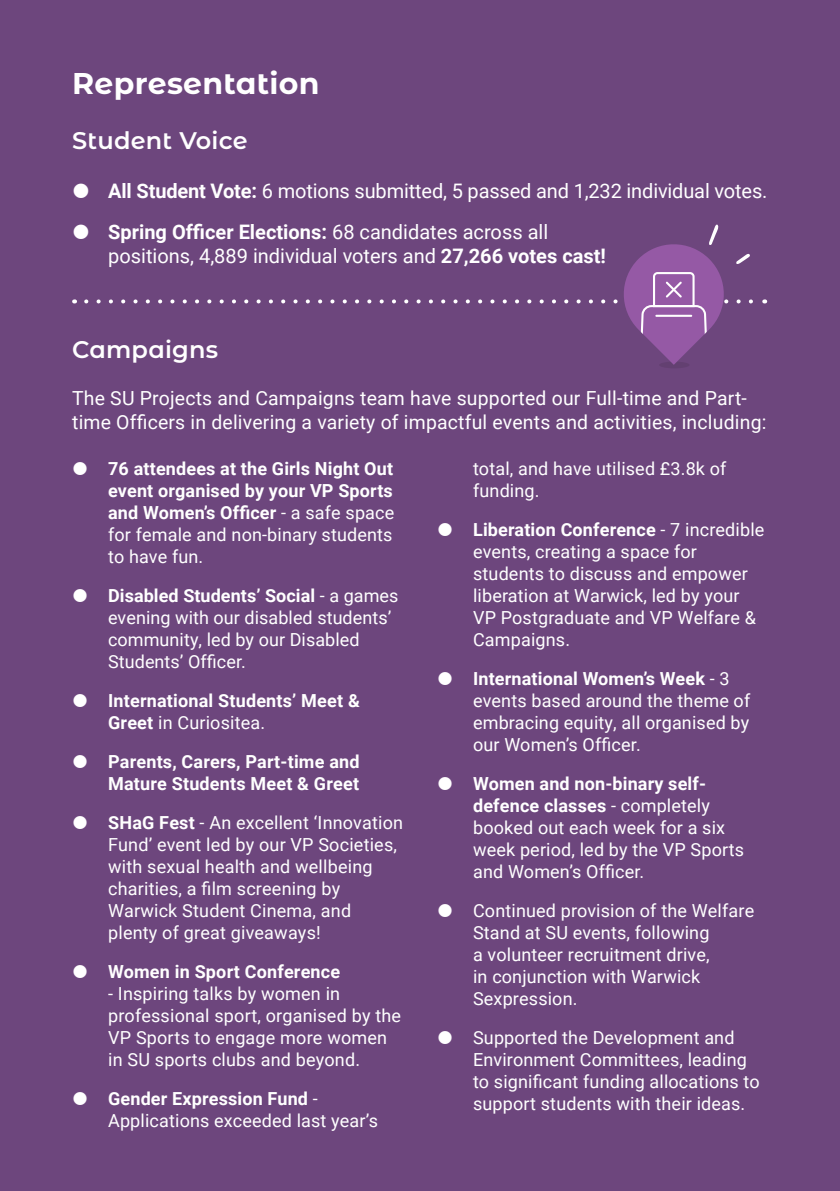
<style>
.page{position:relative;width:840px;height:1191px;background:#fff}
.page>*{position:absolute;margin:0;border:0;box-sizing:border-box;transform-origin:0 0}
.t1{font:700 30px "Montserrat Alternates";letter-spacing:.01em;color:#fff}
.Body_copy{font:600 24px "Montserrat Alternates";letter-spacing:.01em;color:#fff}
.t2{font:20px/24px "Roboto";letter-spacing:-.01em;color:#fff}
.Body_copy-2{font:19.4px/24px "Roboto";letter-spacing:.01em;color:#fff}
.t3{font:18px/22px "Roboto";letter-spacing:.01em;color:#fff}
.t4{font:700 18px/22px "Roboto";letter-spacing:.01em;color:#fff}
.s1{font-weight:700}
.s2{font-weight:400}
</style>
<div class="page">
<img style="left:839px;top:0;width:1px;height:1191px">
<div style="left:0;top:0;width:839px;height:1191px;background:#6d467d"></div>
<div style="left:658px;top:361px;width:31px;height:7px;background:#634071;border-radius:50%"></div>
<svg style="left:74px;top:224px;width:679px;height:141px"></svg>
<p class="t1" style="left:72px;top:62px;width:249px">Representation</p>
<p class="Body_copy" style="left:72px;top:124px;width:177px">Student Voice</p>
<p class="t2" style="left:108px;top:178px;width:660px"><span class="s1">All Student Vote:</span> 6 motions submitted, 5 passed and 1,232 individual votes.</p>
<p class="t2" style="left:108px;top:219px;width:499px"><span class="s1">Spring Officer Elections:</span> 68 candidates across all positions, 4,889 individual voters and <span class="s1">27,266 votes cast!</span></p>
<p class="Body_copy" style="left:72px;top:332px;width:147px">Campaigns</p>
<p class="Body_copy-2" style="left:72px;top:385px;width:695px">The SU Projects and Campaigns team have supported our Full-time and Part&shy;time Officers in delivering a variety of impactful events and activities, including:</p>
<p class="t4" style="left:108px;top:457px;width:287px;text-align:justify">76 attendees at the Girls Night Out event organised by your VP Sports and Women’s Officer <span class="s2">- a safe space for female and non-binary students to have fun.</span></p>
<p class="t3" style="left:108px;top:584px;width:292px"><span class="s1">Disabled Students’ Social</span> - a games evening with our disabled students’ community, led by our Disabled<br>Students’ Officer.</p>
<p class="t4" style="left:108px;top:689px;width:253px">International Students’ Meet &amp;<br>Greet <span class="s2">in Curiositea.</span></p>
<p class="t4" style="left:108px;top:750px;width:253px">Parents, Carers, Part-time and<br>Mature Students Meet &amp; Greet</p>
<p class="t3" style="left:108px;top:811px;width:296px"><span class="s1">SHaG Fest</span> - An excellent ‘Innovation<br>Fund’ event led by our VP Societies, with sexual health and wellbeing charities, a film screening by<br>Warwick Student Cinema, and plenty of great giveaways!</p>
<p class="t4" style="left:108px;top:960px;width:233px">Women in Sport Conference</p>
<p class="t3" style="left:108px;top:982px;width:294px">- Inspiring talks by women in professional sport, organised by the<br>VP Sports to engage more women in SU sports clubs and beyond.</p>
<p class="t3" style="left:108px;top:1087px;width:271px"><span class="s1">Gender Expression Fund</span> -<br>Applications exceeded last year’s</p>
<p class="t3" style="left:473px;top:457px;width:255px">total, and have utilised £3.8k of funding.</p>
<p class="t3" style="left:473px;top:518px;width:293px"><span class="s1">Liberation Conference</span> - 7 incredible events, creating a space for students to discuss and empower liberation at Warwick, led by your<br>VP Postgraduate and VP Welfare &amp;<br>Campaigns.</p>
<p class="t3" style="left:473px;top:667px;width:278px"><span class="s1">International Women’s Week</span> - 3 events based around the theme of embracing equity, all organised by our Women’s Officer.</p>
<p class="t3" style="left:473px;top:772px;width:272px"><span class="s1">Women and non-binary self&shy;defence classes</span> - completely booked out each week for a six week period, led by the VP Sports and Women’s Officer.</p>
<p class="t3" style="left:473px;top:899px;width:282px">Continued provision of the Welfare<br>Stand at SU events, following<br>a volunteer recruitment drive,<br>in conjunction with Warwick<br>Sexpression.</p>
<p class="t3" style="left:473px;top:1026px;width:288px">Supported the Development and Environment Committees, leading to significant funding allocations to support students with their ideas.</p>
</div>
